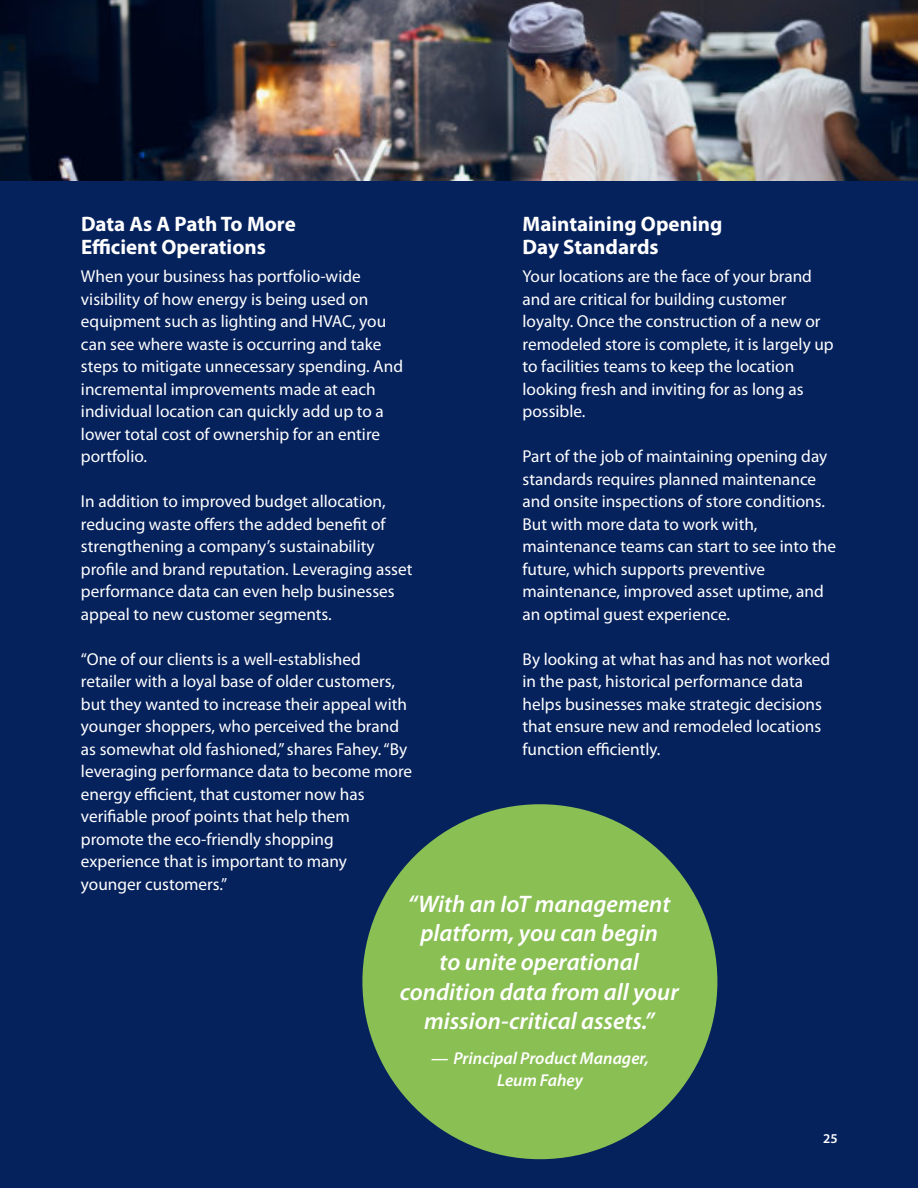
<style>
.page{position:relative;width:918px;height:1188px;background:#06225d}
.page>*{position:absolute;margin:0;border:0;box-sizing:border-box;transform-origin:0 0}
.t1{font:italic 600 24px/29.2px "Myriad Pro";color:#fff;text-align:center}
.t2{font:700 21px/22.5px "Myriad Pro";color:#fff}
.t3{font:17.25px/22.5px "Myriad Pro";color:#fff}
.t4{font:italic 600 17.25px/22.5px "Myriad Pro";color:#fff;text-align:center}
.t5{font:600 13.5px "Myriad Pro";color:#fff}
</style>
<div class="page">
<img style="left:0;top:0;width:918px;height:181px">
<div style="left:362px;top:804px;width:355px;height:355px;background:#8abf54;border-radius:50%"></div>
<p class="t2" style="left:81px;top:215px;width:216px">Data As A Path To More<br>Efficient Operations</p>
<p class="t3" style="left:81px;top:267px;width:324px">When your business has portfolio-wide visibility of how energy is being used on equipment such as lighting and HVAC, you can see where waste is occurring and take steps to mitigate unnecessary spending. And incremental improvements made at each individual location can quickly add up to a lower total cost of ownership for an entire portfolio.</p>
<p class="t3" style="left:81px;top:492px;width:333px">In addition to improved budget allocation, reducing waste offers the added benefit of strengthening a company’s sustainability profile and brand reputation. Leveraging asset performance data can even help businesses appeal to new customer segments.</p>
<p class="t3" style="left:81px;top:649px;width:333px">“One of our clients is a well-established retailer with a loyal base of older customers, but they wanted to increase their appeal with younger shoppers, who perceived the brand as somewhat old fashioned,” shares Fahey. “By leveraging performance data to become more energy efficient, that customer now has verifiable proof points that help them promote the eco-friendly shopping experience that is important to many<br>younger customers.”</p>
<p class="t2" style="left:523px;top:215px;width:201px">Maintaining Opening<br>Day Standards</p>
<p class="t3" style="left:523px;top:267px;width:313px">Your locations are the face of your brand and are critical for building customer loyalty. Once the construction of a new or remodeled store is complete, it is largely up to facilities teams to keep the location looking fresh and inviting for as long as possible.</p>
<p class="t3" style="left:523px;top:447px;width:315px">Part of the job of maintaining opening day standards requires planned maintenance and onsite inspections of store conditions.<br>But with more data to work with, maintenance teams can start to see into the future, which supports preventive maintenance, improved asset uptime, and an optimal guest experience.</p>
<p class="t3" style="left:523px;top:649px;width:309px">By looking at what has and has not worked in the past, historical performance data helps businesses make strategic decisions that ensure new and remodeled locations function efficiently.</p>
<h1 class="t1" style="left:400px;top:891px;width:280px">“With an IoT management platform, you can begin<br>to unite operational condition data from all your mission-critical assets.”</h1>
<p class="t4" style="left:431px;top:1048px;width:219px">— Principal Product Manager,<br>Leum Fahey</p>
<p class="t5" style="left:823px;top:1133px;width:16px">25</p>
</div>
